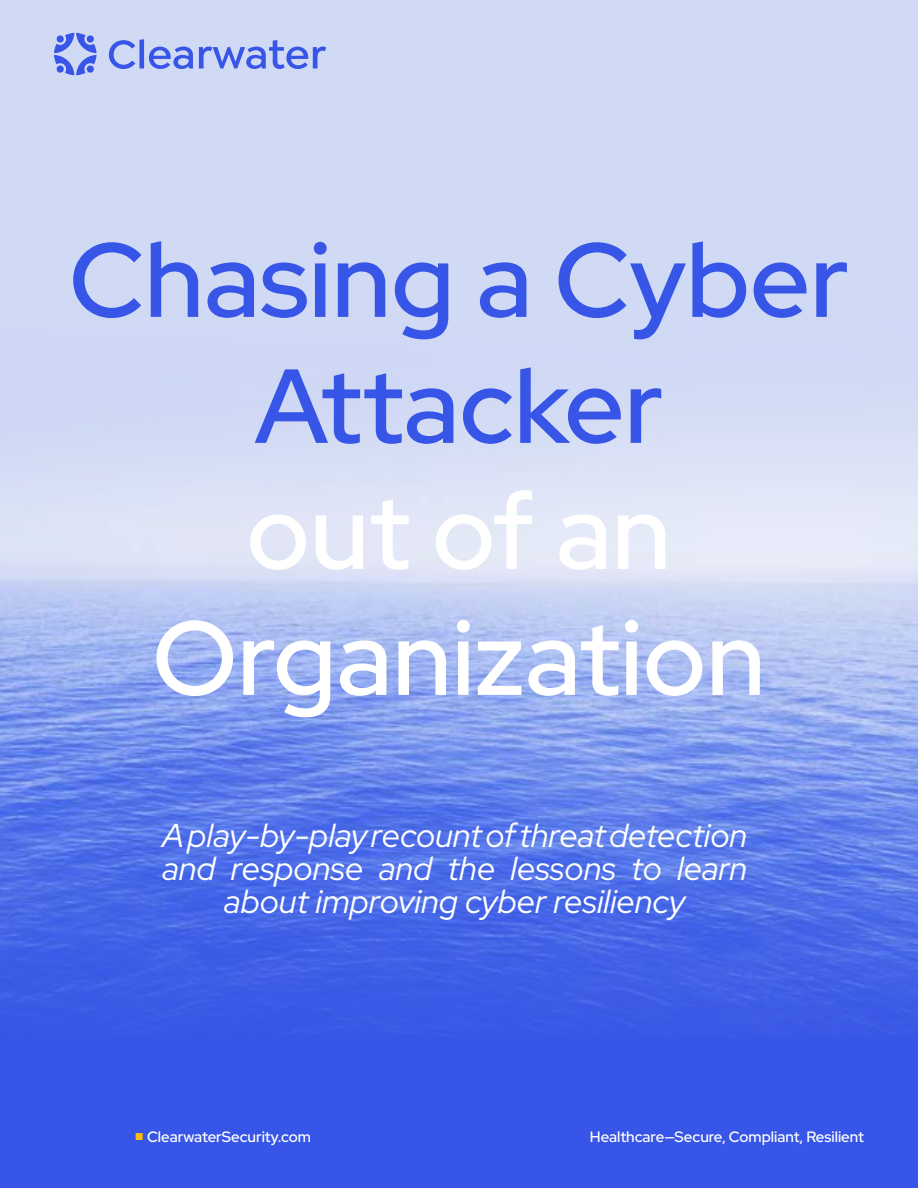
<style>
.page{position:relative;width:918px;height:1188px;background:#fff}
.page>*{position:absolute;margin:0;border:0;box-sizing:border-box;transform-origin:0 0}
.t1{font:300 105px/126px "Red Hat Display";color:#3755e6;text-align:center}
.t2{font:300 105px/126px "Red Hat Display";color:#fff;text-align:center}
.t3{font:italic 300 33px/33px "Red Hat Display";color:#fff;text-align:center}
.t4{font:300 15px "Red Hat Display";color:#fff}
.s1{font-family:"Arial";font-weight:400;color:#ffbe0b}
</style>
<div class="page">
<div style="left:0;top:0;width:918px;height:760px;background:#d1daf5"></div>
<div style="left:0;top:924px;width:918px;height:264px;background:#3755e6"></div>
<img style="left:0;top:453px;width:918px;height:428px">
<div style="left:0;top:881px;width:918px;height:182px;background:linear-gradient(to bottom,#4c6de8,#3553e6)"></div>
<svg style="left:109px;top:39px;width:84px;height:30px"></svg>
<svg style="left:199px;top:40px;width:127px;height:29px"></svg>
<svg style="left:54px;top:33px;width:43px;height:42px"></svg>
<h1 class="t1" style="left:69px;top:215px;width:782px">Chasing a Cyber<br>Attacker</h1>
<h1 class="t2" style="left:152px;top:467px;width:615px">out of an<br>Organization</h1>
<p class="t3" style="left:162px;top:818px;width:587px">A play-by-play recount of threat detection and response and the lessons to learn about improving cyber resiliency</p>
<p class="t4" style="left:135px;top:1127px;width:178px"><span class="s1">■</span> ClearwaterSecurity.com</p>
<p class="t4" style="left:590px;top:1127px;width:276px">Healthcare—Secure, Compliant, Resilient</p>
</div>
